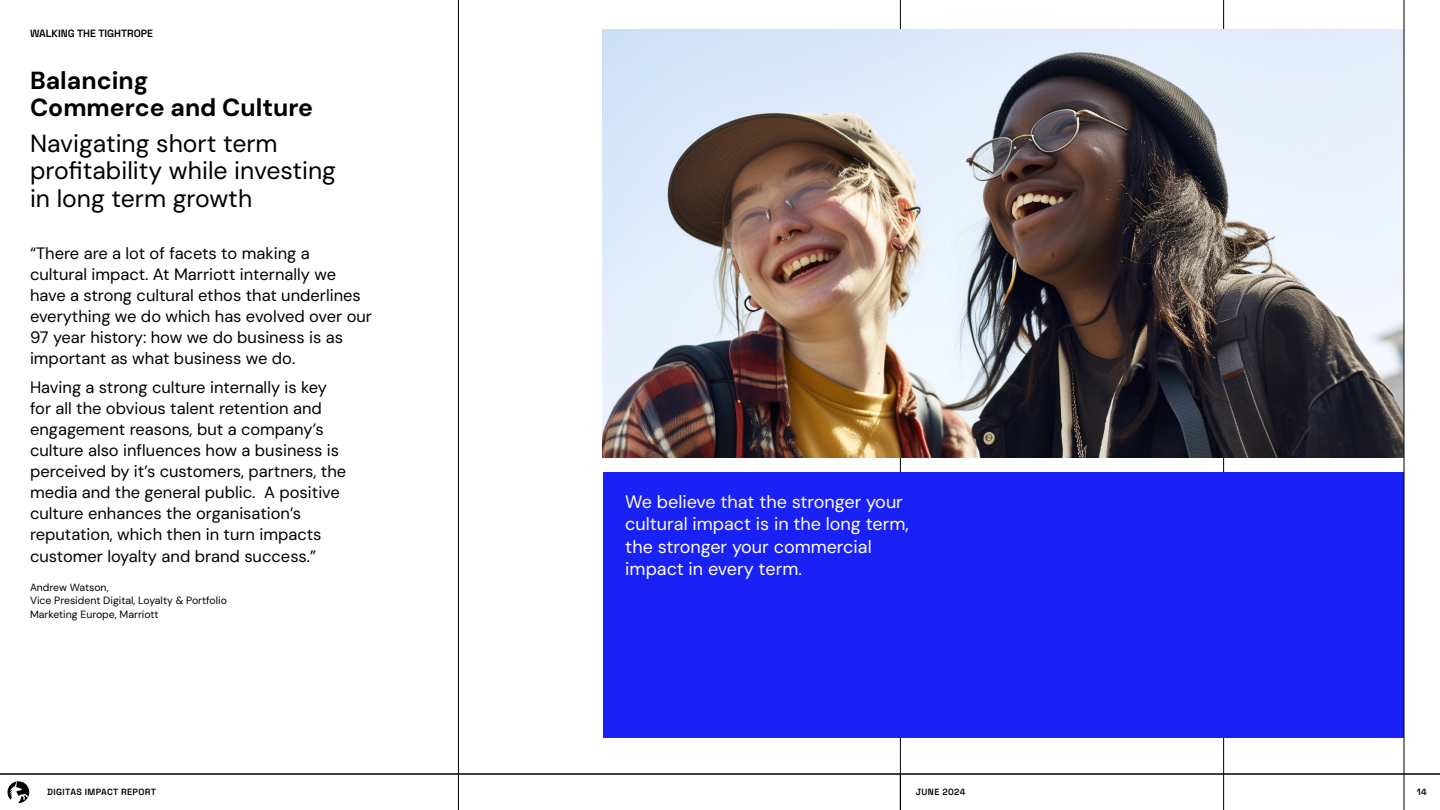
<style>
.page{position:relative;width:1440px;height:810px;background:#fff}
.page>*{position:absolute;margin:0;border:0;box-sizing:border-box;transform-origin:0 0}
.t1{font:24.75px/27.8px "DM Sans";color:#000}
.t2{font:700 24.75px/27.8px "DM Sans";color:#000}
.t3{font:18px/22.5px "DM Sans";color:#fff}
.t4{font:16.5px/21px "DM Sans";color:#000}
.Names{font:10.5px/13.5px "DM Sans";color:#000}
.Subheader{font:600 10.5px "Space Grotesk";color:#000}
.t5{font:600 9px "Space Grotesk";letter-spacing:.04em;color:#000}
</style>
<div class="page">
<hr style="left:1223px;top:0;width:1px;height:810px;background:#000">
<hr style="left:900px;top:0;width:1px;height:810px;background:#000">
<img style="left:603px;top:30px;width:801px;height:428px">
<div style="left:603px;top:472px;width:801px;height:266px;background:#1a21f5"></div>
<hr style="left:1404px;top:0;width:1px;height:810px;background:#000">
<hr style="left:0;top:774px;width:1440px;height:1px;background:#000">
<svg style="left:8px;top:781px;width:21px;height:22px"></svg>
<hr style="left:458px;top:0;width:1px;height:810px;background:#000">
<p class="Subheader" style="left:30px;top:26px;width:125px">WALKING THE TIGHTROPE</p>
<p class="t2" style="left:30px;top:66px;width:285px">Balancing<br>Commerce and Culture</p>
<p class="t1" style="left:30px;top:129px;width:308px">Navigating short term profitability while investing in long term growth</p>
<p class="t4" style="left:30px;top:243px;width:344px">“There are a lot of facets to making a<br>cultural impact. At Marriott internally we have a strong cultural ethos that underlines everything we do which has evolved over our 97 year history: how we do business is as important as what business we do.</p>
<p class="t4" style="left:30px;top:376px;width:318px">Having a strong culture internally is key for all the obvious talent retention and engagement reasons, but a company’s culture also influences how a business is perceived by it’s customers, partners, the media and the general public. A positive culture enhances the organisation’s reputation, which then in turn impacts</p>
<p class="t4" style="left:30px;top:546px;width:288px">customer loyalty and brand success.”</p>
<p class="Names" style="left:30px;top:580px;width:198px">Andrew Watson,<br>Vice President Digital, Loyalty &amp; Portfolio<br>Marketing Europe, Marriott</p>
<p class="t3" style="left:625px;top:490px;width:285px">We believe that the stronger your cultural impact is in the long term, the stronger your commercial impact in every term.</p>
<p class="t5" style="left:47px;top:785px;width:110px">DIGITAS IMPACT REPORT</p>
<p class="t5" style="left:916px;top:785px;width:51px">JUNE 2024</p>
<p class="t5" style="left:1417px;top:785px;width:12px">14</p>
</div>
